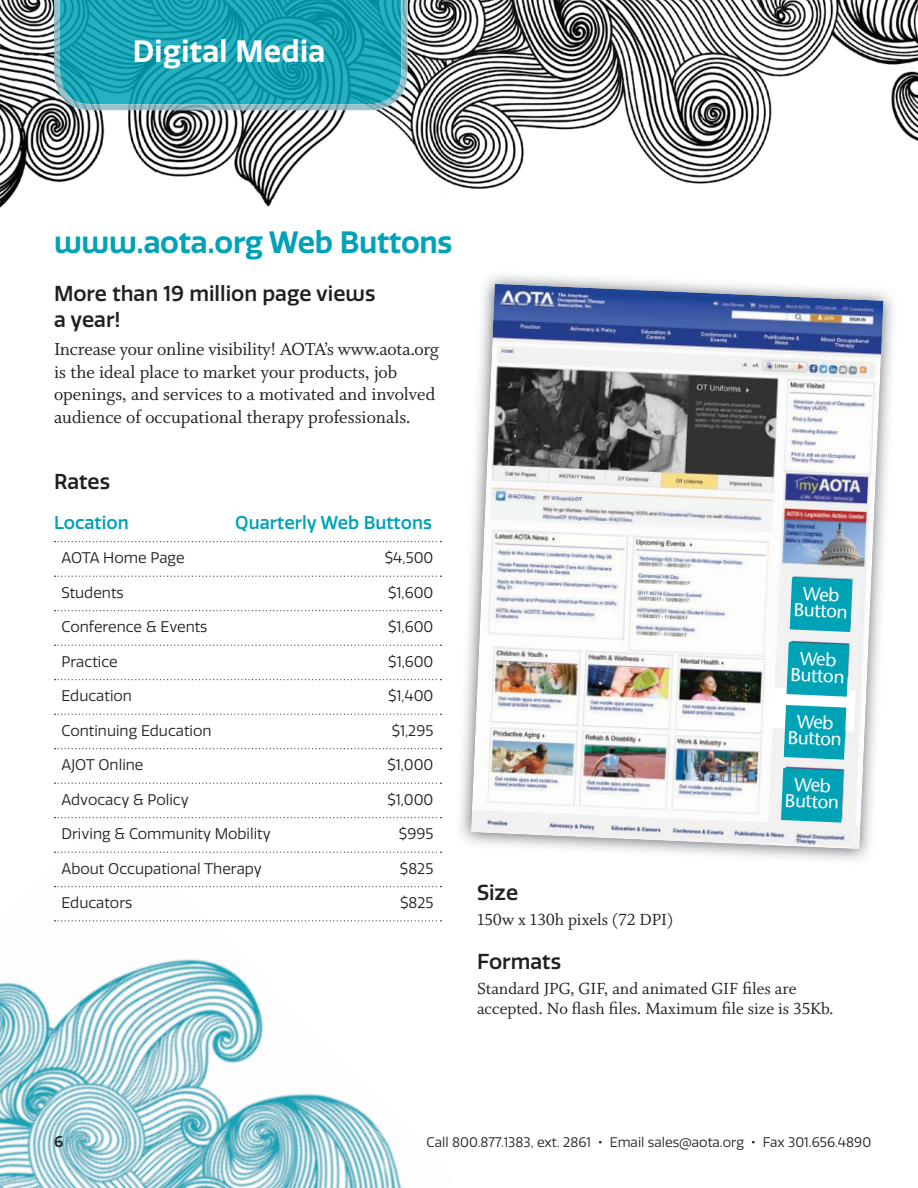
<style>
.page{position:relative;width:918px;height:1188px;background:#fff}
.page>*{position:absolute;margin:0;border:0;box-sizing:border-box;transform-origin:0 0}
.t1{font:600 30px "Quatro";letter-spacing:-.01em;color:#00a3b6}
.t2{font:600 30px "Quatro";letter-spacing:.01em;color:#fff}
.t3{font:500 21px/25.5px "Quatro";color:#231f20}
.t4{font:19.5px/22.5px "Whitman Roman LF";color:#231f20}
.t5{font:18.75px/16.2px "Stone Sans";color:#fff;text-align:center}
.t6{font:18px/19.5px "Whitman Roman LF";color:#231f20}
.t7{font:500 18px "Quatro";color:#00a3b6}
.t8{font:15px "Quatro";color:#231f20}
.t9{font:500 15px "Quatro";color:#231f20}
.t10{font:13.5px "Quatro";color:#231f20}
.s1{font-weight:600}
</style>
<div class="page">
<img style="left:0;top:817px;width:442px;height:371px">
<img style="left:0;top:0;width:918px;height:208px">
<svg style="left:55px;top:541px;width:386px;height:1px"></svg>
<svg style="left:55px;top:576px;width:386px;height:1px"></svg>
<svg style="left:55px;top:610px;width:386px;height:1px"></svg>
<svg style="left:55px;top:645px;width:386px;height:1px"></svg>
<svg style="left:55px;top:679px;width:386px;height:1px"></svg>
<svg style="left:55px;top:714px;width:386px;height:1px"></svg>
<svg style="left:55px;top:748px;width:386px;height:1px"></svg>
<svg style="left:55px;top:783px;width:386px;height:1px"></svg>
<svg style="left:55px;top:817px;width:386px;height:1px"></svg>
<svg style="left:55px;top:852px;width:386px;height:1px"></svg>
<svg style="left:55px;top:886px;width:386px;height:1px"></svg>
<svg style="left:55px;top:920px;width:386px;height:1px"></svg>
<img style="left:54px;top:0;width:353px;height:110px">
<img style="left:461px;top:275px;width:432px;height:585px">
<img style="left:471px;top:284px;width:412px;height:565px">
<svg style="left:790px;top:577px;width:62px;height:55px;background:#0fa6b8"></svg>
<svg style="left:781px;top:768px;width:63px;height:55px;background:#13a6b8"></svg>
<svg style="left:768px;top:642px;width:88px;height:118px"></svg>
<h1 class="t2" style="left:133px;top:39px;width:194px">Digital Media</h1>
<h1 class="t1" style="left:54px;top:229px;width:400px">www.aota.org Web Buttons</h1>
<h2 class="t3" style="left:54px;top:281px;width:323px">More than 19 million page views a year!</h2>
<h3 class="t4" style="left:54px;top:340px;width:386px">Increase your online visibility! AOTA’s www.aota.org is the ideal place to market your products, job openings, and services to a motivated and involved audience of occupational therapy professionals.</h3>
<h2 class="t3" style="left:54px;top:469px;width:58px">Rates</h2>
<p class="t7" style="left:54px;top:512px;width:76px">Location</p>
<p class="t7" style="left:235px;top:512px;width:198px">Quarterly Web Buttons</p>
<p class="t8" style="left:62px;top:552px;width:125px">AOTA Home Page</p>
<p class="t8" style="left:385px;top:552px;width:50px">$4,500</p>
<p class="t8" style="left:62px;top:586px;width:64px">Students</p>
<p class="t8" style="left:388px;top:586px;width:47px">$1,600</p>
<p class="t8" style="left:62px;top:621px;width:148px">Conference &amp; Events</p>
<p class="t8" style="left:388px;top:621px;width:47px">$1,600</p>
<p class="t8" style="left:62px;top:655px;width:58px">Practice</p>
<p class="t8" style="left:388px;top:655px;width:47px">$1,600</p>
<p class="t8" style="left:62px;top:690px;width:72px">Education</p>
<p class="t8" style="left:388px;top:690px;width:47px">$1,400</p>
<p class="t8" style="left:62px;top:724px;width:152px">Continuing Education</p>
<p class="t8" style="left:392px;top:724px;width:43px">$1,295</p>
<p class="t8" style="left:62px;top:759px;width:84px">AJOT Online</p>
<p class="t8" style="left:388px;top:759px;width:47px">$1,000</p>
<p class="t8" style="left:62px;top:793px;width:129px">Advocacy &amp; Policy</p>
<p class="t8" style="left:388px;top:793px;width:47px">$1,000</p>
<p class="t8" style="left:62px;top:828px;width:211px">Driving &amp; Community Mobility</p>
<p class="t8" style="left:399px;top:828px;width:36px">$995</p>
<p class="t8" style="left:62px;top:862px;width:202px">About Occupational Therapy</p>
<p class="t8" style="left:400px;top:862px;width:35px">$825</p>
<p class="t8" style="left:62px;top:897px;width:72px">Educators</p>
<p class="t8" style="left:400px;top:897px;width:35px">$825</p>
<p class="t5" style="left:794px;top:587px;width:56px;rotate:2deg">Web<br>Button</p>
<p class="t5" style="left:791px;top:652px;width:56px;rotate:2deg">Web<br>Button</p>
<p class="t5" style="left:788px;top:715px;width:56px;rotate:2deg">Web<br>Button</p>
<p class="t5" style="left:786px;top:778px;width:56px;rotate:2deg">Web<br>Button</p>
<h2 class="t3" style="left:477px;top:880px;width:43px">Size</h2>
<p class="t6" style="left:477px;top:912px;width:198px">150w x 130h pixels (72 DPI)</p>
<h2 class="t3" style="left:477px;top:949px;width:86px">Formats</h2>
<p class="t6" style="left:477px;top:981px;width:358px">Standard JPG, GIF, and animated GIF files are accepted. No flash files. Maximum file size is 35Kb.</p>
<p class="t9" style="left:54px;top:1133px;width:11px">6</p>
<p class="t10" style="left:427px;top:1136px;width:446px">Call 800.877.1383, ext. 2861 <span class="s1">•</span> Email sales@aota.org <span class="s1">•</span> Fax 301.656.4890</p>
</div>
